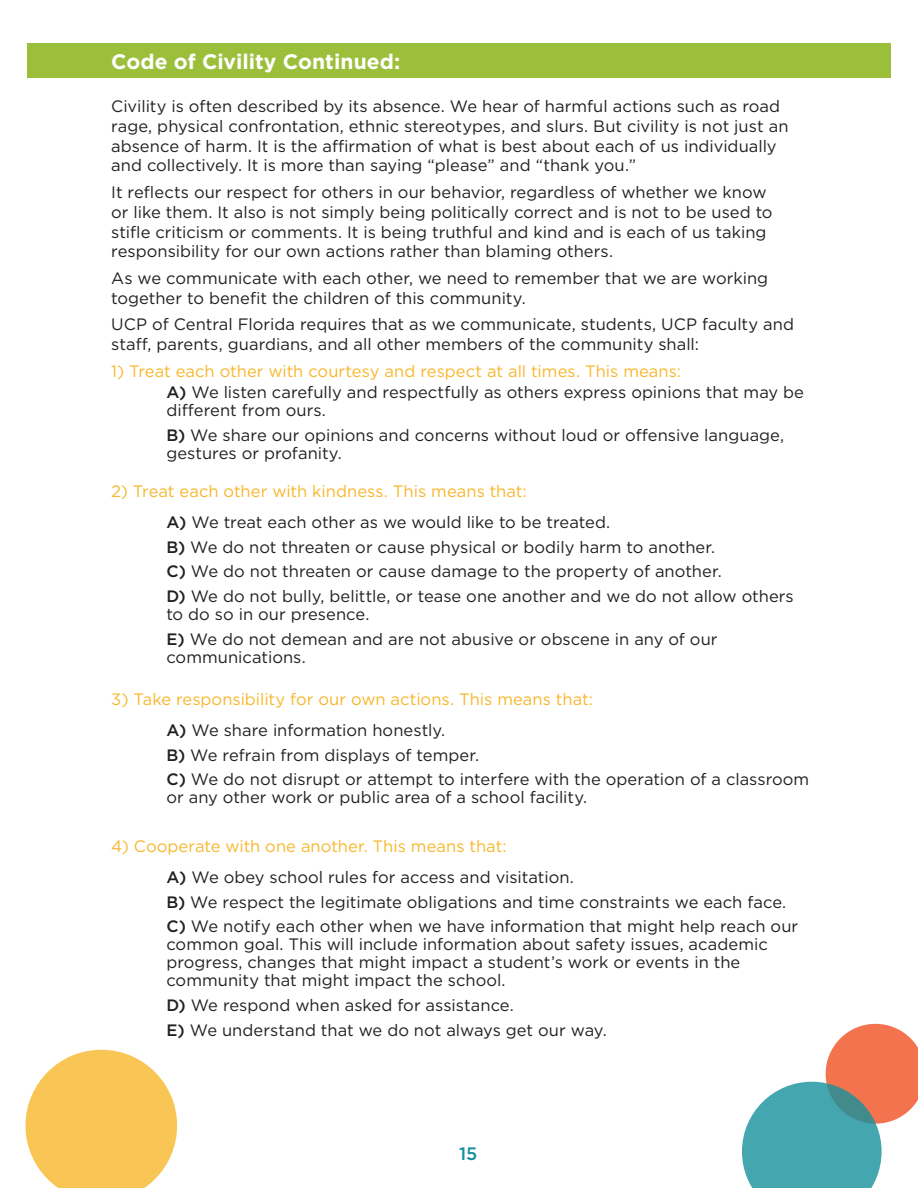
<style>
.page{position:relative;width:918px;height:1188px;background:#fff}
.page>*{position:absolute;margin:0;border:0;box-sizing:border-box;transform-origin:0 0}
.t1{font:700 21px "Gotham";color:#fff}
.t2{font:500 18px "Gotham";color:#16919c}
.Copy{font:16.5px/19.8px "Gotham";color:#231f20}
.Copy-2{font:16.5px "Gotham";color:#f8b72b}
.s1{font-weight:500}
</style>
<div class="page">
<div style="left:27px;top:43px;width:864px;height:35px;background:#9cbf3b"></div>
<svg style="left:25px;top:1050px;width:152px;height:138px"></svg>
<svg style="left:742px;top:1024px;width:176px;height:164px"></svg>
<p class="t1" style="left:111px;top:48px;width:291px">Code of Civility Continued:</p>
<p class="Copy" style="left:111px;top:96px;width:679px">Civility is often described by its absence. We hear of harmful actions such as road rage, physical confrontation, ethnic stereotypes, and slurs. But civility is not just an absence of harm. It is the affirmation of what is best about each of us individually and collectively. It is more than saying “please” and “thank you.”</p>
<p class="Copy" style="left:111px;top:182px;width:663px">It reflects our respect for others in our behavior, regardless of whether we know or like them. It also is not simply being politically correct and is not to be used to stifle criticism or comments. It is being truthful and kind and is each of us taking responsibility for our own actions rather than blaming others.</p>
<p class="Copy" style="left:111px;top:268px;width:659px">As we communicate with each other, we need to remember that we are working together to benefit the children of this community.</p>
<p class="Copy" style="left:111px;top:314px;width:684px">UCP of Central Florida requires that as we communicate, students, UCP faculty and staff, parents, guardians, and all other members of the community shall:</p>
<p class="Copy-2" style="left:111px;top:360px;width:571px">1) Treat each other with courtesy and respect at all times. This means:</p>
<p class="Copy" style="left:166px;top:383px;width:639px;line-height:18px"><span class="s1">A)</span> We listen carefully and respectfully as others express opinions that may be different from ours.</p>
<p class="Copy" style="left:166px;top:425px;width:619px;line-height:18px"><span class="s1">B)</span> We share our opinions and concerns without loud or offensive language, gestures or profanity.</p>
<p class="Copy-2" style="left:111px;top:481px;width:417px">2) Treat each other with kindness. This means that:</p>
<p class="Copy" style="left:166px;top:512px;width:445px"><span class="s1">A)</span> We treat each other as we would like to be treated.</p>
<p class="Copy" style="left:166px;top:537px;width:550px"><span class="s1">B)</span> We do not threaten or cause physical or bodily harm to another.</p>
<p class="Copy" style="left:166px;top:561px;width:557px"><span class="s1">C)</span> We do not threaten or cause damage to the property of another.</p>
<p class="Copy" style="left:166px;top:587px;width:629px;line-height:18px"><span class="s1">D)</span> We do not bully, belittle, or tease one another and we do not allow others to do so in our presence.</p>
<p class="Copy" style="left:166px;top:630px;width:553px;line-height:18px"><span class="s1">E)</span> We do not demean and are not abusive or obscene in any of our communications.</p>
<p class="Copy-2" style="left:111px;top:689px;width:483px">3) Take responsibility for our own actions. This means that:</p>
<p class="Copy" style="left:166px;top:720px;width:280px"><span class="s1">A)</span> We share information honestly.</p>
<p class="Copy" style="left:166px;top:745px;width:314px"><span class="s1">B)</span> We refrain from displays of temper.</p>
<p class="Copy" style="left:166px;top:770px;width:644px;line-height:18px"><span class="s1">C)</span> We do not disrupt or attempt to interfere with the operation of a classroom or any other work or public area of a school facility.</p>
<p class="Copy-2" style="left:111px;top:836px;width:397px">4) Cooperate with one another. This means that:</p>
<p class="Copy" style="left:166px;top:867px;width:409px"><span class="s1">A)</span> We obey school rules for access and visitation.</p>
<p class="Copy" style="left:166px;top:892px;width:621px"><span class="s1">B)</span> We respect the legitimate obligations and time constraints we each face.</p>
<p class="Copy" style="left:166px;top:917px;width:633px;line-height:18px"><span class="s1">C)</span> We notify each other when we have information that might help reach our common goal. This will include information about safety issues, academic progress, changes that might impact a student’s work or events in the community that might impact the school.</p>
<p class="Copy" style="left:166px;top:995px;width:349px"><span class="s1">D)</span> We respond when asked for assistance.</p>
<p class="Copy" style="left:166px;top:1020px;width:442px"><span class="s1">E)</span> We understand that we do not always get our way.</p>
<p class="t2" style="left:459px;top:1142px;width:20px">15</p>
</div>
